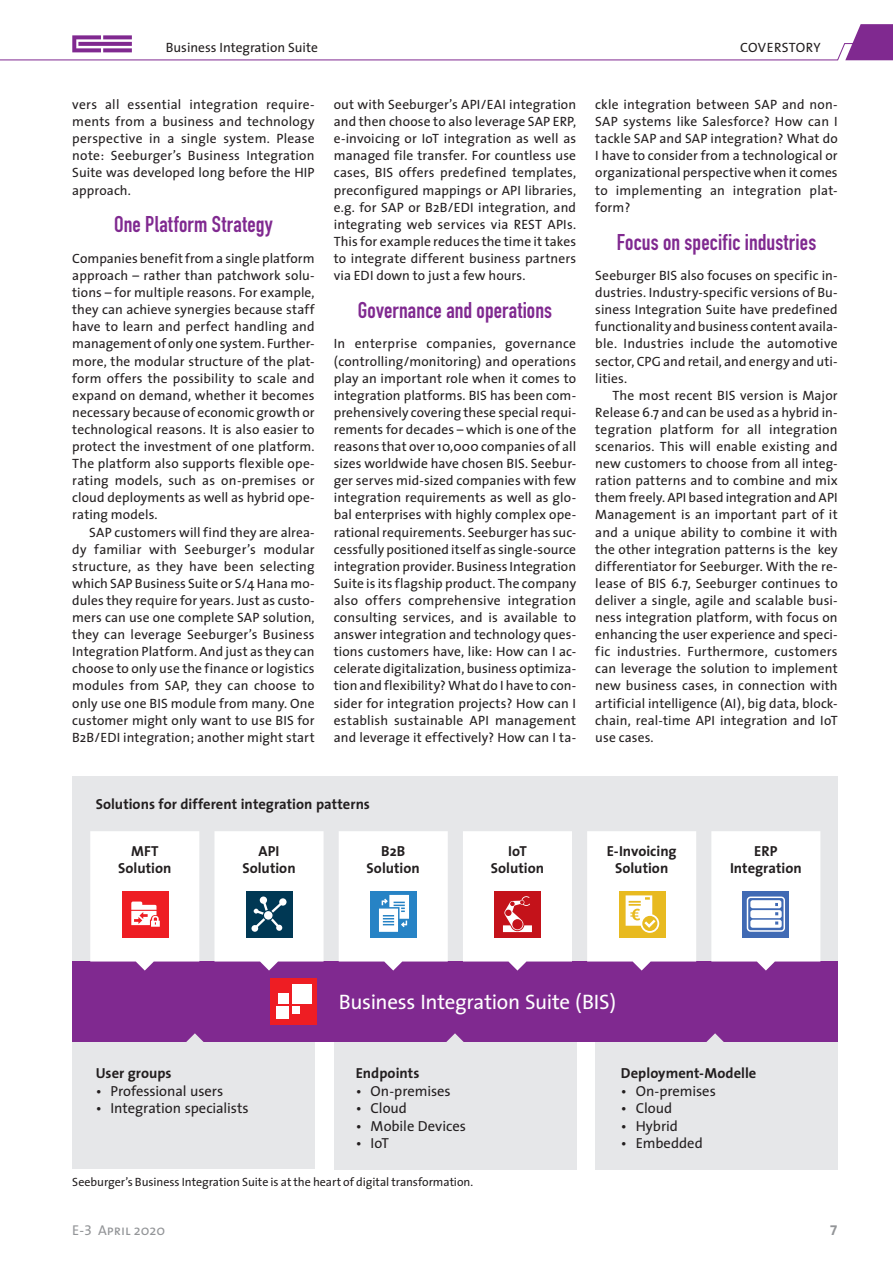
<style>
.page{position:relative;width:893px;height:1263px;background:#fff}
.page>*{position:absolute;margin:0;border:0;box-sizing:border-box;transform-origin:0 0}
.Zwischentitel{font:700 22.5px "DIN Condensed";letter-spacing:.005em;color:#802990}
.Fließtext{font:21px "The Sans";letter-spacing:-.015em;color:#fff}
.Fließtext-2{font:700 14.55px/17.4px "The Sans";color:#231f20;text-align:center}
.t1{font:14.55px "The Sans";color:#231f20}
.t2{font:14.25px "The Sans";color:#939598}
.t3{font:14.25px "The Sans Bold Expert";color:#939598}
.Fließtext_Blocksatz{font:13.5px/17.1px "The Sans";letter-spacing:.01em;color:#231f20;text-align:justify}
.Bildtext{font:12px "The Sans";letter-spacing:-.005em;color:#231f20}
.s1{font-family:"The Sans Expert"}
.s2{font-family:"The Sans Caps"}
</style>
<div class="page">
<svg style="left:0;top:24px;width:893px;height:37px"></svg>
<div style="left:72px;top:776px;width:766px;height:189px;background:#e6e7e9"></div>
<div style="left:72px;top:961px;width:766px;height:81px;background:#802990"></div>
<div style="left:271px;top:978px;width:46px;height:47px;background:#ee1d23"></div>
<div style="left:279px;top:993px;width:10px;height:10px;background:#fff"></div>
<div style="left:292px;top:984px;width:19px;height:19px;background:#fff"></div>
<div style="left:292px;top:1006px;width:8px;height:8px;background:#fff"></div>
<div style="left:277px;top:1006px;width:12px;height:13px;background:#fff"></div>
<div style="left:72px;top:1042px;width:243px;height:127px;background:#e6e7e9"></div>
<svg style="left:186px;top:1033px;width:18px;height:9px"></svg>
<div style="left:334px;top:1042px;width:242px;height:127px;background:#e6e7e9"></div>
<svg style="left:446px;top:1033px;width:18px;height:9px"></svg>
<div style="left:595px;top:1042px;width:243px;height:127px;background:#e6e7e9"></div>
<svg style="left:706px;top:1033px;width:18px;height:9px"></svg>
<div style="left:90px;top:831px;width:109px;height:130px;background:#fff"></div>
<div style="left:122px;top:891px;width:47px;height:46px;background:#ee1d23"></div>
<svg style="left:131px;top:901px;width:29px;height:26px"></svg>
<svg style="left:136px;top:961px;width:18px;height:9px"></svg>
<div style="left:214px;top:831px;width:110px;height:130px;background:#fff"></div>
<div style="left:246px;top:891px;width:46px;height:46px;background:#003854"></div>
<svg style="left:251px;top:897px;width:35px;height:35px"></svg>
<svg style="left:260px;top:961px;width:18px;height:9px"></svg>
<div style="left:339px;top:831px;width:109px;height:130px;background:#fff"></div>
<div style="left:370px;top:891px;width:47px;height:46px;background:#2783c5"></div>
<svg style="left:379px;top:895px;width:30px;height:37px"></svg>
<svg style="left:384px;top:961px;width:18px;height:9px"></svg>
<div style="left:463px;top:831px;width:109px;height:130px;background:#fff"></div>
<div style="left:494px;top:891px;width:47px;height:46px;background:#c4121a"></div>
<svg style="left:503px;top:896px;width:29px;height:36px"></svg>
<svg style="left:508px;top:961px;width:18px;height:9px"></svg>
<div style="left:587px;top:831px;width:109px;height:130px;background:#fff"></div>
<div style="left:619px;top:891px;width:47px;height:46px;background:#e8ba20"></div>
<svg style="left:626px;top:895px;width:33px;height:38px"></svg>
<svg style="left:633px;top:961px;width:18px;height:9px"></svg>
<div style="left:711px;top:831px;width:109px;height:130px;background:#fff"></div>
<div style="left:742px;top:891px;width:47px;height:46px;background:#406ab4"></div>
<div style="left:747px;top:896px;width:38px;height:36px;border:2px solid #fff;border-radius:3px"></div>
<svg style="left:750px;top:900px;width:32px;height:28px"></svg>
<svg style="left:757px;top:961px;width:18px;height:9px"></svg>
<p class="Fließtext_Blocksatz" style="left:166px;top:39px;width:154px">Business Integration Suite</p>
<p class="Fließtext_Blocksatz" style="left:740px;top:39px;width:82px">COVERSTORY</p>
<p class="Fließtext_Blocksatz" style="left:72px;top:95px;width:244px">vers all essential integration require&shy;ments from a business and technology perspective in a single system. Please note: Seeburger’s Business Integration Suite was developed long before the HIP approach.</p>
<p class="Zwischentitel" style="left:114px;top:209px;width:160px">One Platform Strategy</p>
<p class="Fließtext_Blocksatz" style="left:72px;top:249px;width:244px">Companies benefit from a single platform approach – rather than patchwork solu&shy;tions – for multiple reasons. For example, they can achieve synergies because staff have to learn and perfect handling and management of only one system. Further&shy;more, the modular structure of the plat&shy;form offers the possibility to scale and expand on demand, whether it becomes necessary because of economic growth or technological reasons. It is also easier to protect the investment of one platform.<br>The platform also supports flexible ope&shy;rating models, such as on-premises or cloud deployments as well as hybrid ope&shy;rating models.</p>
<p class="Fließtext_Blocksatz" style="left:72px;top:523px;width:244px;text-indent:17px">SAP customers will find they are alrea&shy;dy familiar with Seeburger’s modular structure, as they have been selecting which SAP Business Suite or S/4 Hana mo&shy;dules they require for years. Just as custo&shy;mers can use one complete SAP solution, they can leverage Seeburger’s Business Integration Platform. And just as they can choose to only use the finance or logistics modules from SAP, they can choose to only use one BIS module from many. One customer might only want to use BIS for B2B/EDI integration; another might start</p>
<p class="Fließtext_Blocksatz" style="left:334px;top:95px;width:244px">out with Seeburger’s API/EAI integration and then choose to also leverage SAP ERP, e-invoicing or IoT integration as well as managed file transfer. For countless use cases, BIS offers predefined templates, preconfigured mappings or API libraries, e.g. for SAP or B2B/EDI integration, and integrating web services via REST APIs.<br>This for example reduces the time it takes to integrate different business partners via EDI down to just a few hours.</p>
<p class="Zwischentitel" style="left:358px;top:295px;width:196px">Governance and operations</p>
<p class="Fließtext_Blocksatz" style="left:334px;top:335px;width:244px">In enterprise companies, governance (controlling/monitoring) and operations play an important role when it comes to integration platforms. BIS has been com&shy;prehensively covering these special requi&shy;rements for decades – which is one of the reasons that over 10,000 companies of all sizes worldwide have chosen BIS. Seebur&shy;ger serves mid-sized companies with few integration requirements as well as glo&shy;bal enterprises with highly complex ope&shy;rational requirements. Seeburger has suc&shy;cessfully positioned itself as single-source integration provider. Business Integration Suite is its flagship product. The company also offers comprehensive integration consulting services, and is available to answer integration and technology ques&shy;tions customers have, like: How can I ac&shy;celerate digitalization, business optimiza&shy;tion and flexibility? What do I have to con&shy;sider for integration projects? How can I establish sustainable API management and leverage it effectively? How can I ta-</p>
<p class="Fließtext_Blocksatz" style="left:595px;top:95px;width:244px">ckle integration between SAP and non-SAP systems like Salesforce? How can I tackle SAP and SAP integration? What do I have to consider from a technological or organizational perspective when it comes to implementing an integration plat&shy;form?</p>
<p class="Zwischentitel" style="left:617px;top:227px;width:201px">Focus on specific industries</p>
<p class="Fließtext_Blocksatz" style="left:595px;top:266px;width:244px">Seeburger BIS also focuses on specific in&shy;dustries. Industry-specific versions of Bu&shy;siness Integration Suite have predefined functionality and business content availa&shy;ble. Industries include the automotive sector, CPG and retail, and energy and uti&shy;lities.</p>
<p class="Fließtext_Blocksatz" style="left:595px;top:386px;width:244px;text-indent:17px">The most recent BIS version is Major Release 6.7 and can be used as a hybrid in&shy;tegration platform for all integration scenarios. This will enable existing and new customers to choose from all integ&shy;ration patterns and to combine and mix them freely. API based integration and API Management is an important part of it and a unique ability to combine it with the other integration patterns is the key differentiator for Seeburger. With the re&shy;lease of BIS 6.7, Seeburger continues to deliver a single, agile and scalable busi&shy;ness integration platform, with focus on enhancing the user experience and speci&shy;fic industries. Furthermore, customers can leverage the solution to implement new business cases, in connection with artificial intelligence (AI), big data, block&shy;chain, real-time API integration and IoT use cases.</p>
<p class="Fließtext-2" style="left:96px;top:795px;width:276px">Solutions for different integration patterns</p>
<p class="Fließtext-2" style="left:118px;top:842px;width:55px">MFT<br>Solution</p>
<p class="Fließtext-2" style="left:242px;top:842px;width:55px">API<br>Solution</p>
<p class="Fließtext-2" style="left:367px;top:842px;width:55px">B2B<br>Solution</p>
<p class="Fließtext-2" style="left:491px;top:842px;width:55px">IoT<br>Solution</p>
<p class="Fließtext-2" style="left:607px;top:842px;width:71px">E-Invoicing<br>Solution</p>
<p class="Fließtext-2" style="left:730px;top:842px;width:73px">ERP<br>Integration</p>
<p class="Fließtext-2" style="left:96px;top:1064px;width:78px">User groups</p>
<p class="t1" style="left:96px;top:1079px;width:129px">• Professional users</p>
<p class="t1" style="left:96px;top:1096px;width:155px">• Integration specialists</p>
<p class="Fließtext" style="left:339px;top:984px;width:279px">Business Integration Suite (BIS)</p>
<p class="Fließtext-2" style="left:356px;top:1064px;width:65px">Endpoints</p>
<p class="t1" style="left:356px;top:1079px;width:97px">• On-premises</p>
<p class="t1" style="left:356px;top:1096px;width:53px">• Cloud</p>
<p class="t1" style="left:356px;top:1114px;width:112px">• Mobile Devices</p>
<p class="t1" style="left:356px;top:1131px;width:35px">• IoT</p>
<p class="Fließtext-2" style="left:621px;top:1064px;width:137px">Deployment-Modelle</p>
<p class="t1" style="left:621px;top:1079px;width:97px">• On-premises</p>
<p class="t1" style="left:621px;top:1096px;width:53px">• Cloud</p>
<p class="t1" style="left:621px;top:1114px;width:59px">• Hybrid</p>
<p class="t1" style="left:621px;top:1131px;width:83px">• Embedded</p>
<p class="Bildtext" style="left:72px;top:1172px;width:402px">Seeburger’s Business Integration Suite is at the heart of digital transformation.</p>
<p class="t2" style="left:72px;top:1218px;width:94px">E-<span class="s1">3</span> <span class="s2">April</span> 2020</p>
<p class="t3" style="left:830px;top:1218px;width:9px">7</p>
</div>
